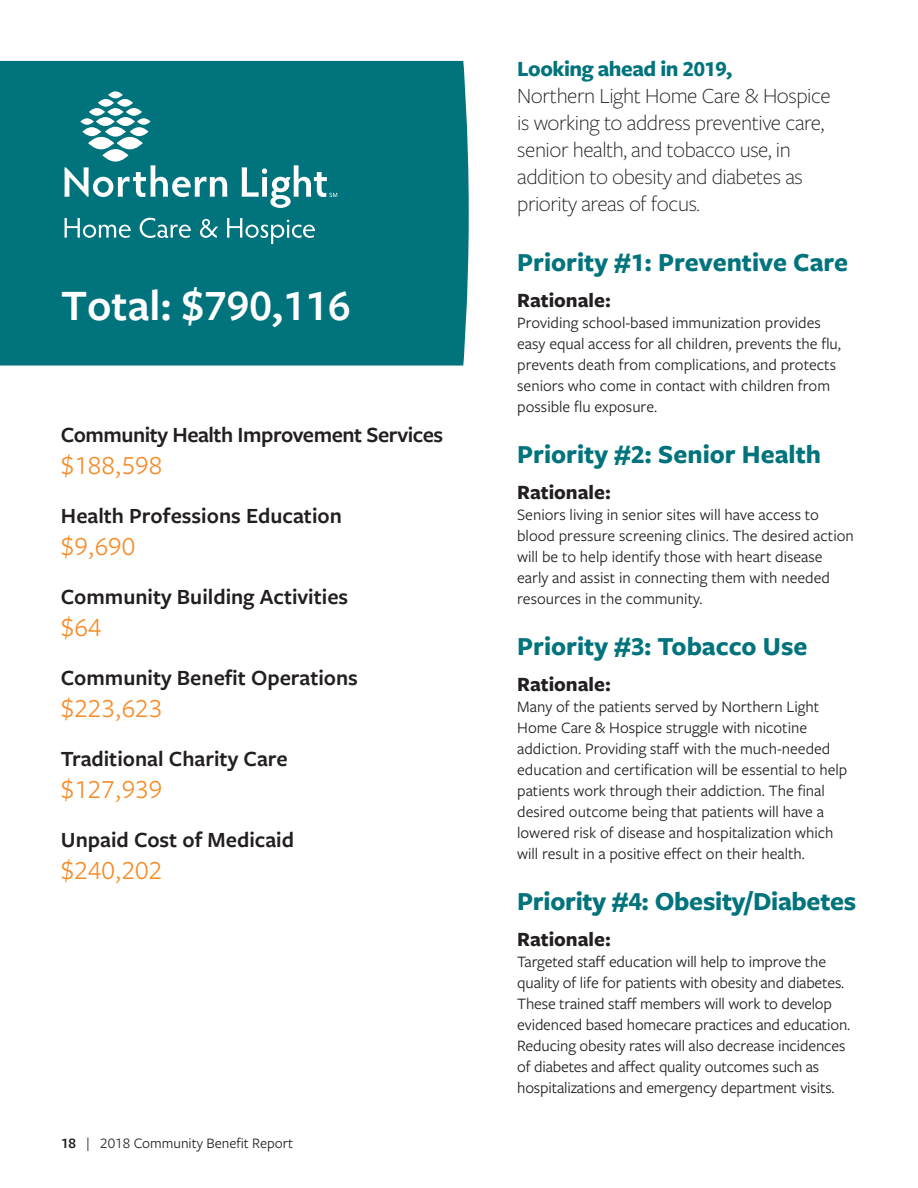
<style>
.page{position:relative;width:918px;height:1188px;background:#fff}
.page>*{position:absolute;margin:0;border:0;box-sizing:border-box;transform-origin:0 0}
.t1{font:600 45px "Freight Sans Pro";color:#fff}
.main_header_18_bold{font:700 27px "Freight Sans Pro";color:#00737c}
._12_15_subhead_-_boo{font:27px "Freight Sans Pro";color:#f68b27}
.green_18pt_subhead{font:300 22.5px/27px "Freight Sans Pro";letter-spacing:-.02em;color:#231f20}
._12_15_subhead_-_boo-2{font:600 22.5px "Freight Sans Pro";color:#231f20}
._12_15_subhead_-_boo-3{font:600 22.5px "Freight Sans Pro";letter-spacing:-.02em;color:#231f20}
.main_header_18_bold-2{font:700 22.5px "Freight Sans Pro";letter-spacing:-.02em;color:#00737c}
.t2{font:700 21px "Freight Sans Pro";color:#231f20}
.t3{font:16.5px/21px "Freight Sans Pro";color:#231f20}
.t4{font:15px "Freight Sans Pro";color:#231f20}
.s1{font-weight:600}
</style>
<div class="page">
<div style="left:0;top:61px;width:469px;height:305px;background:#00737c"></div>
<svg style="left:64px;top:91px;width:273px;height:153px;background:#23868e"></svg>
<p class="t1" style="left:61px;top:275px;width:291px">Total: $790,116</p>
<p class="_12_15_subhead_-_boo-3" style="left:61px;top:420px;width:384px">Community Health Improvement Services</p>
<p class="_12_15_subhead_-_boo" style="left:61px;top:447px;width:103px">$188,598</p>
<p class="_12_15_subhead_-_boo-2" style="left:61px;top:501px;width:283px">Health Professions Education</p>
<p class="_12_15_subhead_-_boo" style="left:61px;top:528px;width:76px">$9,690</p>
<p class="_12_15_subhead_-_boo-2" style="left:61px;top:582px;width:289px">Community Building Activities</p>
<p class="_12_15_subhead_-_boo" style="left:61px;top:609px;width:42px">$64</p>
<p class="_12_15_subhead_-_boo-2" style="left:61px;top:663px;width:299px">Community Benefit Operations</p>
<p class="_12_15_subhead_-_boo" style="left:61px;top:690px;width:103px">$223,623</p>
<p class="_12_15_subhead_-_boo-2" style="left:61px;top:744px;width:228px">Traditional Charity Care</p>
<p class="_12_15_subhead_-_boo" style="left:61px;top:771px;width:103px">$127,939</p>
<p class="_12_15_subhead_-_boo-2" style="left:61px;top:825px;width:235px">Unpaid Cost of Medicaid</p>
<p class="_12_15_subhead_-_boo" style="left:61px;top:852px;width:103px">$240,202</p>
<p class="t4" style="left:61px;top:1133px;width:234px"><span class="s1">18</span> | 2018 Community Benefit Report</p>
<p class="main_header_18_bold-2" style="left:517px;top:53px;width:217px">Looking ahead in 2019,</p>
<p class="green_18pt_subhead" style="left:517px;top:81px;width:315px">Northern Light Home Care &amp; Hospice is working to address preventive care, senior health, and tobacco use, in addition to obesity and diabetes as priority areas of focus.</p>
<p class="main_header_18_bold" style="left:517px;top:244px;width:332px">Priority #1: Preventive Care</p>
<p class="t2" style="left:517px;top:286px;width:95px">Rationale:</p>
<p class="t3" style="left:517px;top:312px;width:325px">Providing school-based immunization provides easy equal access for all children, prevents the flu, prevents death from complications, and protects seniors who come in contact with children from possible flu exposure.</p>
<p class="main_header_18_bold" style="left:517px;top:436px;width:305px">Priority #2: Senior Health</p>
<p class="t2" style="left:517px;top:478px;width:95px">Rationale:</p>
<p class="t3" style="left:517px;top:504px;width:338px">Seniors living in senior sites will have access to blood pressure screening clinics. The desired action will be to help identify those with heart disease early and assist in connecting them with needed resources in the community.</p>
<p class="main_header_18_bold" style="left:517px;top:628px;width:292px">Priority #3: Tobacco Use</p>
<p class="t2" style="left:517px;top:670px;width:95px">Rationale:</p>
<p class="t3" style="left:517px;top:696px;width:332px">Many of the patients served by Northern Light Home Care &amp; Hospice struggle with nicotine addiction. Providing staff with the much-needed education and certification will be essential to help patients work through their addiction. The final desired outcome being that patients will have a lowered risk of disease and hospitalization which will result in a positive effect on their health.</p>
<p class="main_header_18_bold" style="left:517px;top:883px;width:341px">Priority #4: Obesity/Diabetes</p>
<p class="t2" style="left:517px;top:925px;width:95px">Rationale:</p>
<p class="t3" style="left:517px;top:951px;width:335px">Targeted staff education will help to improve the quality of life for patients with obesity and diabetes.<br>These trained staff members will work to develop evidenced based homecare practices and education.<br>Reducing obesity rates will also decrease incidences of diabetes and affect quality outcomes such as hospitalizations and emergency department visits.</p>
</div>
